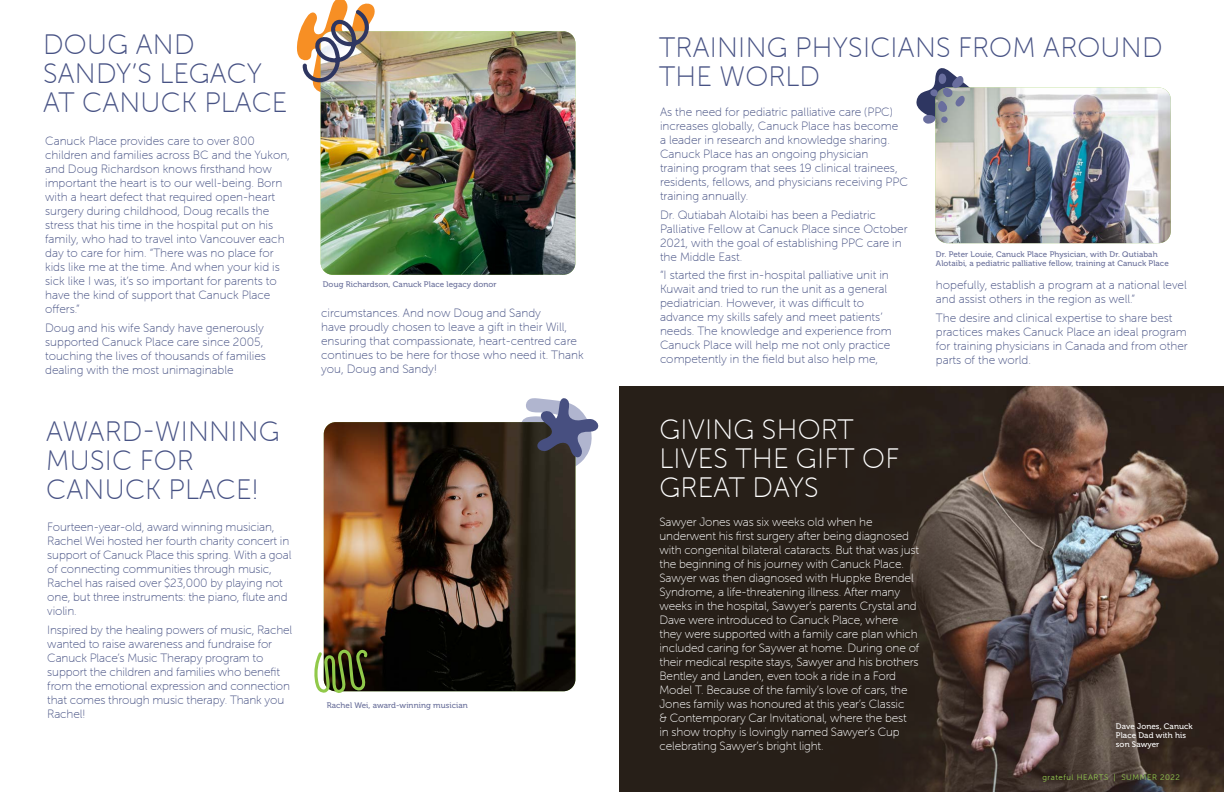
<style>
.page{position:relative;width:1224px;height:792px;background:#fff}
.page>*{position:absolute;margin:0;border:0;box-sizing:border-box;transform-origin:0 0}
.t1{font:28px/29px "Museo Sans Rounded 100";letter-spacing:.01em;color:#475284}
.t2{font:28px/29px "Museo Sans Rounded 100";letter-spacing:.01em;color:#fff}
.t3{font:12px/14px "Museo Sans Rounded 100";color:#475284}
.t4{font:12px/14px "Museo Sans Rounded 100";letter-spacing:-.01em;color:#fff}
.t5{font:8px/9px "Museo 500";letter-spacing:.01em;color:#6a709b}
.t6{font:8px/9px "Museo 500";letter-spacing:.01em;color:#fff}
.t7{font:8px "Museo Sans Rounded 300";letter-spacing:.07em;color:#93c950}
</style>
<div class="page">
<img style="left:960px;top:386px;width:264px;height:406px">
<div style="left:619px;top:386px;width:341px;height:406px;background:#271f18"></div>
<img style="left:935px;top:88px;width:236px;height:155px">
<img style="left:321px;top:31px;width:254px;height:244px">
<img style="left:324px;top:422px;width:251px;height:269px">
<svg style="left:916px;top:68px;width:60px;height:56px"></svg>
<svg style="left:519px;top:398px;width:80px;height:78px"></svg>
<svg style="left:314px;top:649px;width:55px;height:44px;background:#637041"></svg>
<img style="left:297px;top:0;width:78px;height:102px">
<h1 class="t1" style="left:43px;top:30px;width:246px">DOUG AND<br>SANDY’S LEGACY<br>AT CANUCK PLACE</h1>
<p class="t3" style="left:45px;top:134px;width:246px">Canuck Place provides care to over 800 children and families across BC and the Yukon, and Doug Richardson knows firsthand how important the heart is to our well-being. Born with a heart defect that required open-heart surgery during childhood, Doug recalls the stress that his time in the hospital put on his family, who had to travel into Vancouver each day to care for him. “There was no place for kids like me at the time. And when your kid is sick like I was, it’s so important for parents to have the kind of support that Canuck Place offers.”</p>
<p class="t3" style="left:45px;top:321px;width:222px">Doug and his wife Sandy have generously supported Canuck Place care since 2005, touching the lives of thousands of families dealing with the most unimaginable</p>
<h1 class="t1" style="left:46px;top:417px;width:235px">AWARD-WINNING<br>MUSIC FOR<br>CANUCK PLACE!</h1>
<p class="t3" style="left:47px;top:520px;width:246px">Fourteen-year-old, award winning musician, Rachel Wei hosted her fourth charity concert in support of Canuck Place this spring. With a goal of connecting communities through music, Rachel has raised over $23,000 by playing not one, but three instruments: the piano, flute and violin.</p>
<p class="t3" style="left:47px;top:623px;width:247px">Inspired by the healing powers of music, Rachel wanted to raise awareness and fundraise for Canuck Place’s Music Therapy program to support the children and families who benefit from the emotional expression and connection that comes through music therapy. Thank you Rachel!</p>
<p class="t5" style="left:323px;top:280px;width:175px">Doug Richardson, Canuck Place legacy donor</p>
<p class="t3" style="left:321px;top:306px;width:264px">circumstances. And now Doug and Sandy<br>have proudly chosen to leave a gift in their Will, ensuring that compassionate, heart-centred care continues to be here for those who need it. Thank you, Doug and Sandy!</p>
<p class="t5" style="left:327px;top:701px;width:143px">Rachel Wei, award-winning musician</p>
<h1 class="t1" style="left:659px;top:33px;width:505px">TRAINING PHYSICIANS FROM AROUND<br>THE WORLD</h1>
<p class="t3" style="left:660px;top:105px;width:249px">As the need for pediatric palliative care (PPC) increases globally, Canuck Place has become<br>a leader in research and knowledge sharing.<br>Canuck Place has an ongoing physician training program that sees 19 clinical trainees, residents, fellows, and physicians receiving PPC training annually.</p>
<p class="t3" style="left:660px;top:208px;width:249px">Dr. Qutiabah Alotaibi has been a Pediatric Palliative Fellow at Canuck Place since October 2021, with the goal of establishing PPC care in the Middle East.</p>
<p class="t3" style="left:660px;top:268px;width:233px">“I started the first in-hospital palliative unit in Kuwait and tried to run the unit as a general pediatrician. However, it was difficult to advance my skills safely and meet patients’ needs. The knowledge and experience from Canuck Place will help me not only practice competently in the field but also help me,</p>
<p class="t5" style="left:936px;top:250px;width:234px">Dr. Peter Louie, Canuck Place Physician, with Dr. Qutiabah<br>Alotaibi, a pediatric palliative fellow, training at Canuck Place</p>
<p class="t3" style="left:936px;top:278px;width:252px">hopefully, establish a program at a national level and assist others in the region as well.”</p>
<p class="t3" style="left:936px;top:311px;width:253px">The desire and clinical expertise to share best practices makes Canuck Place an ideal program for training physicians in Canada and from other parts of the world.</p>
<h1 class="t2" style="left:660px;top:415px;width:241px">GIVING SHORT<br>LIVES THE GIFT OF<br>GREAT DAYS</h1>
<p class="t4" style="left:660px;top:515px;width:261px">Sawyer Jones was six weeks old when he underwent his first surgery after being diagnosed with congenital bilateral cataracts. But that was just the beginning of his journey with Canuck Place.<br>Sawyer was then diagnosed with Huppke Brendel Syndrome, a life-threatening illness. After many weeks in the hospital, Sawyer’s parents Crystal and Dave were introduced to Canuck Place, where they were supported with a family care plan which included caring for Saywer at home. During one of their medical respite stays, Sawyer and his brothers Bentley and Landen, even took a ride in a Ford Model T. Because of the family’s love of cars, the Jones family was honoured at this year’s Classic<br>&amp; Contemporary Car Invitational, where the best<br>in show trophy is lovingly named Sawyer’s Cup celebrating Sawyer’s bright light.</p>
<p class="t6" style="left:1116px;top:722px;width:78px">Dave Jones, Canuck<br>Place Dad with his son Sawyer</p>
<p class="t7" style="left:1042px;top:773px;width:139px">grateful HEARTS | SUMMER 2022</p>
</div>
